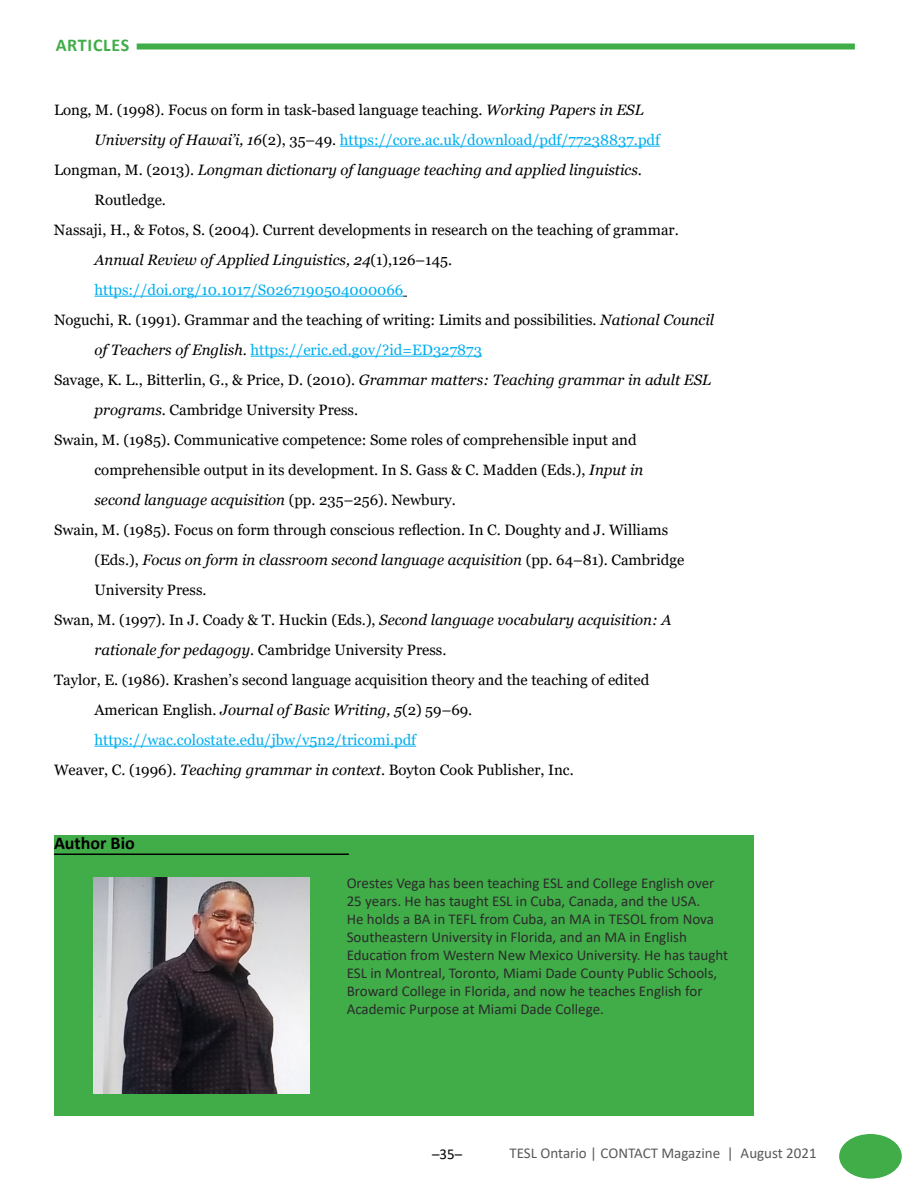
<style>
.page{position:relative;width:918px;height:1188px;background:#fff}
.page>*{position:absolute;margin:0;border:0;box-sizing:border-box;transform-origin:0 0}
.t1{font:700 18px "Calibri";color:#000}
.t2{font:700 18px "Calibri";letter-spacing:.04em;color:#41ad49}
.t3{font:15px "Georgia";color:#000}
.t4{font:15px/18px "Calibri";color:#2b2b2b}
.t5{font:italic 15px "Georgia";color:#000}
.t6{font:15px "Georgia";color:#00aeef}
.t7{font:15px "Calibri";color:#58595b}
.t8{font:15px "Calibri";color:#000}
.s1{font-style:italic}
.s2{font-style:italic;color:#000}
.s3{color:#000}
.s4{font-style:normal}
</style>
<div class="page">
<div style="left:840px;top:1135px;width:61px;height:43px;background:#41ad49;border-radius:50%"></div>
<div style="left:839px;top:1134px;width:63px;height:45px;border:2px solid #41ad49;border-radius:50%"></div>
<div style="left:137px;top:44px;width:718px;height:6px;background:#41ad49"></div>
<hr style="left:340px;top:146px;width:320px;height:1px;background:#00aeef">
<hr style="left:94px;top:296px;width:309px;height:1px;background:#00aeef">
<hr style="left:251px;top:356px;width:231px;height:1px;background:#00aeef">
<hr style="left:94px;top:746px;width:322px;height:1px;background:#00aeef">
<div style="left:54px;top:836px;width:699px;height:280px;background:#41ad49"></div>
<hr style="left:54px;top:854px;width:295px;height:1px;background:#000">
<img style="left:93px;top:877px;width:216px;height:216px">
<p class="t2" style="left:56px;top:32px;width:75px">ARTICLES</p>
<p class="t3" style="left:54px;top:101px;width:591px">Long, M. (1998). Focus on form in task-based language teaching. <span class="s1">Working Papers in ESL</span></p>
<p class="t6" style="left:95px;top:131px;width:567px"><span class="s2">University of Hawai’i, 16</span><span class="s3">(2), 35–49.</span> https://core.ac.uk/download/pdf/77238837.pdf</p>
<p class="t5" style="left:54px;top:160px;width:589px"><span class="s4">Longman, M. (2013).</span> Longman dictionary of language teaching and applied linguistics<span class="s4">.</span></p>
<p class="t3" style="left:94px;top:191px;width:73px">Routledge.</p>
<p class="t3" style="left:54px;top:221px;width:626px">Nassaji, H., &amp; Fotos, S. (2004). Current developments in research on the teaching of grammar.</p>
<p class="t5" style="left:94px;top:250px;width:359px">Annual Review of Applied Linguistics, 24<span class="s4">(1),126–145.</span></p>
<p class="t6" style="left:94px;top:281px;width:310px">https://doi.org/10.1017/S0267190504000066</p>
<p class="t3" style="left:54px;top:311px;width:662px">Noguchi, R. (1991). Grammar and the teaching of writing: Limits and possibilities. <span class="s1">National Council</span></p>
<p class="t6" style="left:95px;top:341px;width:389px"><span class="s2">of Teachers of English</span><span class="s3">.</span> https://eric.ed.gov/?id=ED327873</p>
<p class="t3" style="left:54px;top:371px;width:659px">Savage, K. L., Bitterlin, G., &amp; Price, D. (2010). <span class="s1">Grammar matters: Teaching grammar in adult ESL</span></p>
<p class="t3" style="left:95px;top:401px;width:265px"><span class="s1">programs</span>. Cambridge University Press.</p>
<p class="t3" style="left:54px;top:431px;width:584px">Swain, M. (1985). Communicative competence: Some roles of comprehensible input and</p>
<p class="t3" style="left:95px;top:461px;width:550px">comprehensible output in its development. In S. Gass &amp; C. Madden (Eds.), <span class="s1">Input in</span></p>
<p class="t5" style="left:95px;top:490px;width:363px">second language acquisition <span class="s4">(pp. 235–256). Newbury.</span></p>
<p class="t3" style="left:54px;top:521px;width:616px">Swain, M. (1985). Focus on form through conscious reflection. In C. Doughty and J. Williams</p>
<p class="t5" style="left:95px;top:550px;width:591px"><span class="s4">(Eds.),</span> Focus on form in classroom second language acquisition <span class="s4">(pp. 64–81). Cambridge</span></p>
<p class="t3" style="left:95px;top:581px;width:114px">University Press.</p>
<p class="t3" style="left:54px;top:611px;width:619px">Swan, M. (1997). In J. Coady &amp; T. Huckin (Eds.), <span class="s1">Second language vocabulary acquisition: A</span></p>
<p class="t3" style="left:95px;top:641px;width:353px"><span class="s1">rationale for pedagogy</span>. Cambridge University Press.</p>
<p class="t3" style="left:54px;top:671px;width:597px">Taylor, E. (1986). Krashen’s second language acquisition theory and the teaching of edited</p>
<p class="t3" style="left:95px;top:701px;width:379px">American English. <span class="s1">Journal of Basic Writing, 5</span>(2) 59–69.</p>
<p class="t6" style="left:95px;top:731px;width:323px">https://wac.colostate.edu/jbw/v5n2/tricomi.pdf</p>
<p class="t3" style="left:54px;top:761px;width:521px">Weaver, C. (1996). <span class="s1">Teaching grammar in context</span>. Boyton Cook Publisher, Inc.</p>
<p class="t1" style="left:54px;top:831px;width:82px">Author Bio</p>
<p class="t4" style="left:347px;top:874px;width:383px">Orestes Vega has been teaching ESL and College English over 25 years. He has taught ESL in Cuba, Canada, and the USA.<br>He holds a BA in TEFL from Cuba, an MA in TESOL from Nova Southeastern University in Florida, and an MA in English Education from Western New Mexico University. He has taught ESL in Montreal, Toronto, Miami Dade County Public Schools, Broward College in Florida, and now he teaches English for Academic Purpose at Miami Dade College.</p>
<p class="t8" style="left:432px;top:1144px;width:32px">–35–</p>
<p class="t7" style="left:510px;top:1143px;width:309px">TESL Ontario | CONTACT Magazine | August 2021</p>
</div>
